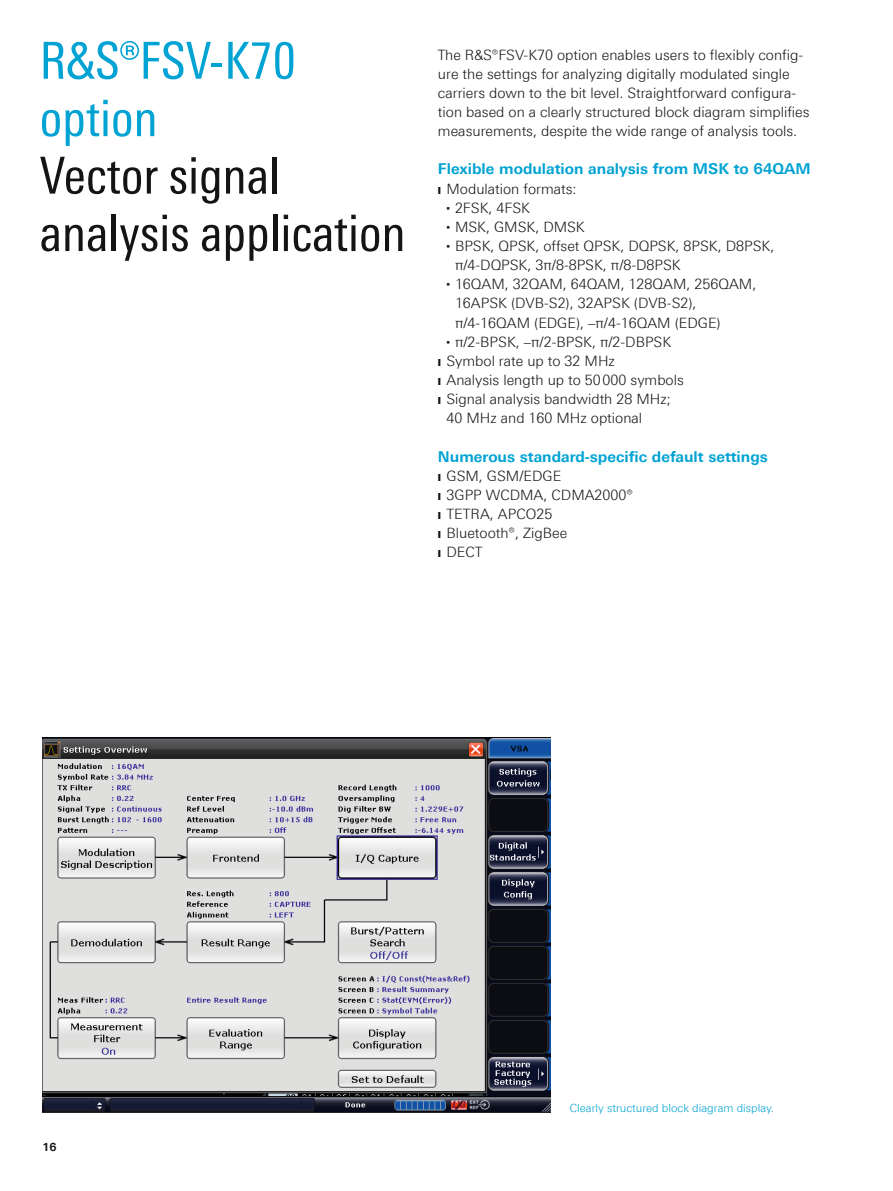
<style>
.page{position:relative;width:893px;height:1191px;background:#fff}
.page>*{position:absolute;margin:0;border:0;box-sizing:border-box;transform-origin:0 0}
.t1{font:51px/57.4px "Linotype Univers 420 Cn";color:#131413}
.t2{font:51px/57.4px "Linotype Univers 420 Cn";color:#00a3d3}
.t3{font:700 15px "Linotype Univers 630";color:#00a3d3}
.t4{font:300 14.25px/19.2px "Linotype Univers 330";color:#131413}
.t5{font:300 11.25px "Linotype Univers 330";color:#00a3d3}
.t6{font:700 11.25px "Linotype Univers 630";color:#131413}
</style>
<div class="page">
<img style="left:43px;top:737px;width:508px;height:375px">
<h1 class="t2" style="left:40px;top:32px;width:258px">R&amp;S®FSV-K70 option</h1>
<h1 class="t1" style="left:40px;top:146px;width:368px">Vector signal analysis application</h1>
<p class="t4" style="left:438px;top:45px;width:373px">The R&amp;S®FSV-K70 option enables users to flexibly config&shy;ure the settings for analyzing digitally modulated single carriers down to the bit level. Straightforward configura&shy;tion based on a clearly structured block diagram simplifies measurements, despite the wide range of analysis tools.</p>
<p class="t3" style="left:438px;top:160px;width:374px">Flexible modulation analysis from MSK to 64QAM</p>
<p class="t4" style="left:438px;top:179px;width:140px">❙ Modulation formats:</p>
<p class="t4" style="left:446px;top:198px;width:85px"><sup>■</sup> 2FSK, 4FSK</p>
<p class="t4" style="left:446px;top:217px;width:140px"><sup>■</sup> MSK, GMSK, DMSK</p>
<p class="t4" style="left:455px;top:236px;width:321px;text-indent:-9px"><sup>■</sup> BPSK, QPSK, offset QPSK, DQPSK, 8PSK, D8PSK, π/4-DQPSK, 3π/8-8PSK, π/8-D8PSK</p>
<p class="t4" style="left:455px;top:274px;width:303px;text-indent:-9px"><sup>■</sup> 16QAM, 32QAM, 64QAM, 128QAM, 256QAM,<br>16APSK (DVB-S2), 32APSK (DVB-S2), π/4-16QAM (EDGE), –π/4-16QAM (EDGE)</p>
<p class="t4" style="left:446px;top:332px;width:226px"><sup>■</sup> π/2-BPSK, –π/2-BPSK, π/2-DBPSK</p>
<p class="t4" style="left:438px;top:351px;width:178px">❙ Symbol rate up to 32 MHz</p>
<p class="t4" style="left:438px;top:370px;width:247px">❙ Analysis length up to 50000 symbols</p>
<p class="t4" style="left:438px;top:389px;width:234px">❙ Signal analysis bandwidth 28 MHz;</p>
<p class="t4" style="left:446px;top:408px;width:197px">40 MHz and 160 MHz optional</p>
<p class="t3" style="left:438px;top:447px;width:331px">Numerous standard-specific default settings</p>
<p class="t4" style="left:438px;top:466px;width:197px">❙ GSM, GSM/EDGE<br>❙ 3GPP WCDMA, CDMA2000® ❙ TETRA, APCO25<br>❙ Bluetooth®, ZigBee<br>❙ DECT</p>
<p class="t6" style="left:43px;top:1139px;width:16px">16</p>
<p class="t5" style="left:570px;top:1101px;width:206px">Clearly structured block diagram display.</p>
</div>
